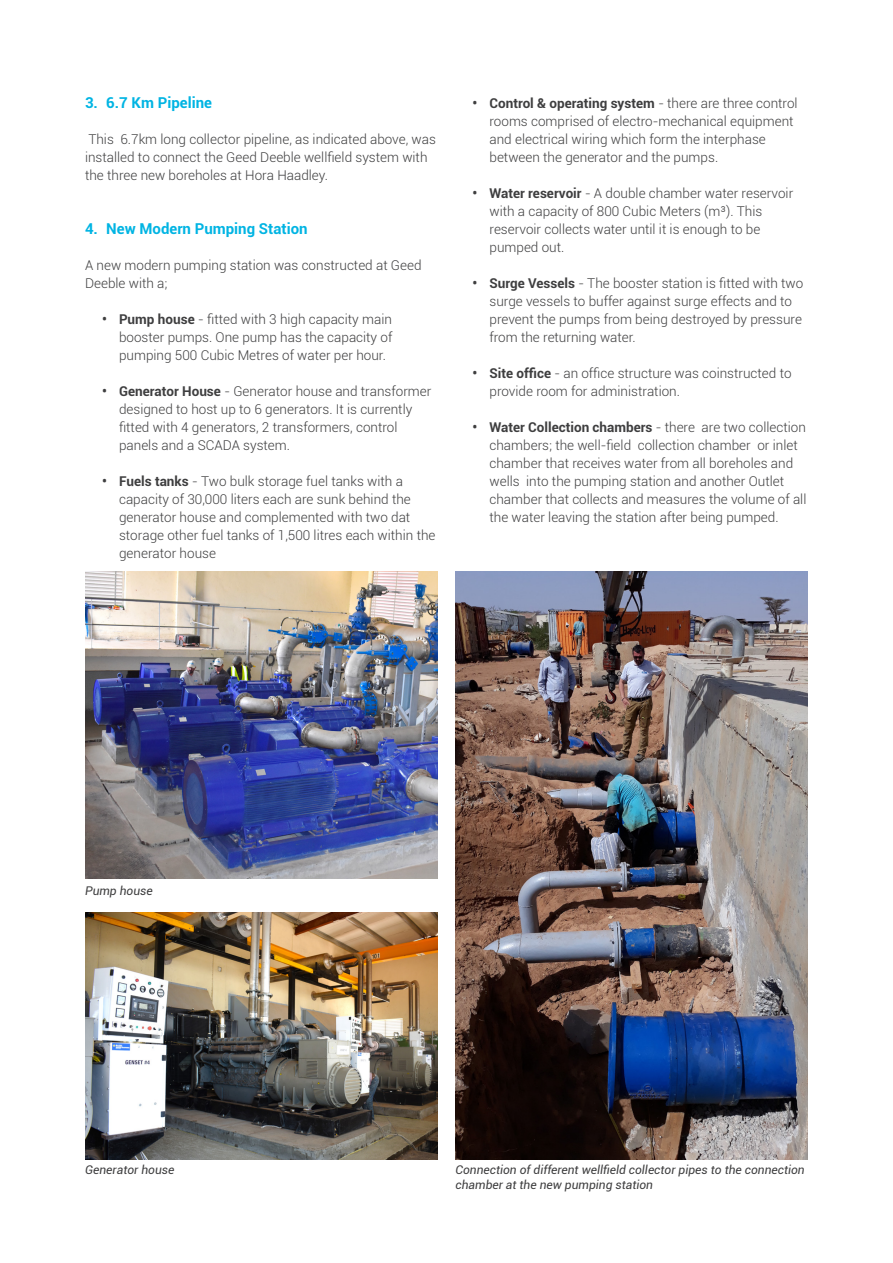
<style>
.page{position:relative;width:893px;height:1263px;background:#fff}
.page>*{position:absolute;margin:0;border:0;box-sizing:border-box;transform-origin:0 0}
.t1{font:700 15px "Roboto";color:#00b4e3}
.t2{font:300 13.5px/18px "Roboto";color:#3e3e3f}
.t3{font:italic 12px/14.4px "Roboto";color:#3e3e3f}
.s1{font-weight:700}
</style>
<div class="page">
<img style="left:85px;top:912px;width:352px;height:247px">
<img style="left:455px;top:572px;width:353px;height:587px">
<img style="left:85px;top:572px;width:352px;height:306px">
<p class="t1" style="left:85px;top:92px;width:129px">3. 6.7 Km Pipeline</p>
<p class="t2" style="left:85px;top:130px;width:352px">This 6.7km long collector pipeline, as indicated above, was installed to connect the Geed Deeble wellfield system with the three new boreholes at Hora Haadley.</p>
<p class="t1" style="left:85px;top:218px;width:224px">4. New Modern Pumping Station</p>
<p class="t2" style="left:85px;top:256px;width:338px">A new modern pumping station was constructed at Geed<br>Deeble with a;</p>
<p class="t2" style="left:119px;top:310px;width:275px;text-align:justify;text-indent:-17px"><span class="s1">• Pump house</span> - fitted with 3 high capacity main booster pumps. One pump has the capacity of pumping 500 Cubic Metres of water per hour.</p>
<p class="t2" style="left:119px;top:382px;width:314px;text-indent:-17px"><span class="s1">• Generator House</span> - Generator house and transformer designed to host up to 6 generators. It is currently fitted with 4 generators, 2 transformers, control panels and a SCADA system.</p>
<p class="t2" style="left:119px;top:472px;width:318px;text-indent:-17px"><span class="s1">• Fuels tanks</span> - Two bulk storage fuel tanks with a capacity of 30,000 liters each are sunk behind the generator house and complemented with two dat storage other fuel tanks of 1,500 litres each within the generator house</p>
<p class="t2" style="left:489px;top:94px;width:310px;text-indent:-17px"><span class="s1">• Control &amp; operating system</span> - there are three control rooms comprised of electro-mechanical equipment and electrical wiring which form the interphase between the generator and the pumps.</p>
<p class="t2" style="left:489px;top:184px;width:305px;text-indent:-17px"><span class="s1">• Water reservoir</span> - A double chamber water reservoir with a capacity of 800 Cubic Meters (m³). This reservoir collects water until it is enough to be pumped out.</p>
<p class="t2" style="left:489px;top:274px;width:315px;text-indent:-17px"><span class="s1">• Surge Vessels</span> - The booster station is fitted with two surge vessels to buffer against surge effects and to prevent the pumps from being destroyed by pressure from the returning water.</p>
<p class="t2" style="left:489px;top:364px;width:304px;text-indent:-17px"><span class="s1">• Site office</span> - an office structure was coinstructed to provide room for administration.</p>
<p class="t2" style="left:489px;top:418px;width:318px;text-indent:-17px"><span class="s1">• Water Collection chambers</span> - there are two collection chambers; the well-field collection chamber or inlet chamber that receives water from all boreholes and wells into the pumping station and another Outlet chamber that collects and measures the volume of all the water leaving the station after being pumped.</p>
<p class="t3" style="left:85px;top:883px;width:69px">Pump house</p>
<p class="t3" style="left:85px;top:1162px;width:91px">Generator house</p>
<p class="t3" style="left:455px;top:1162px;width:351px">Connection of different wellfield collector pipes to the connection chamber at the new pumping station</p>
</div>
